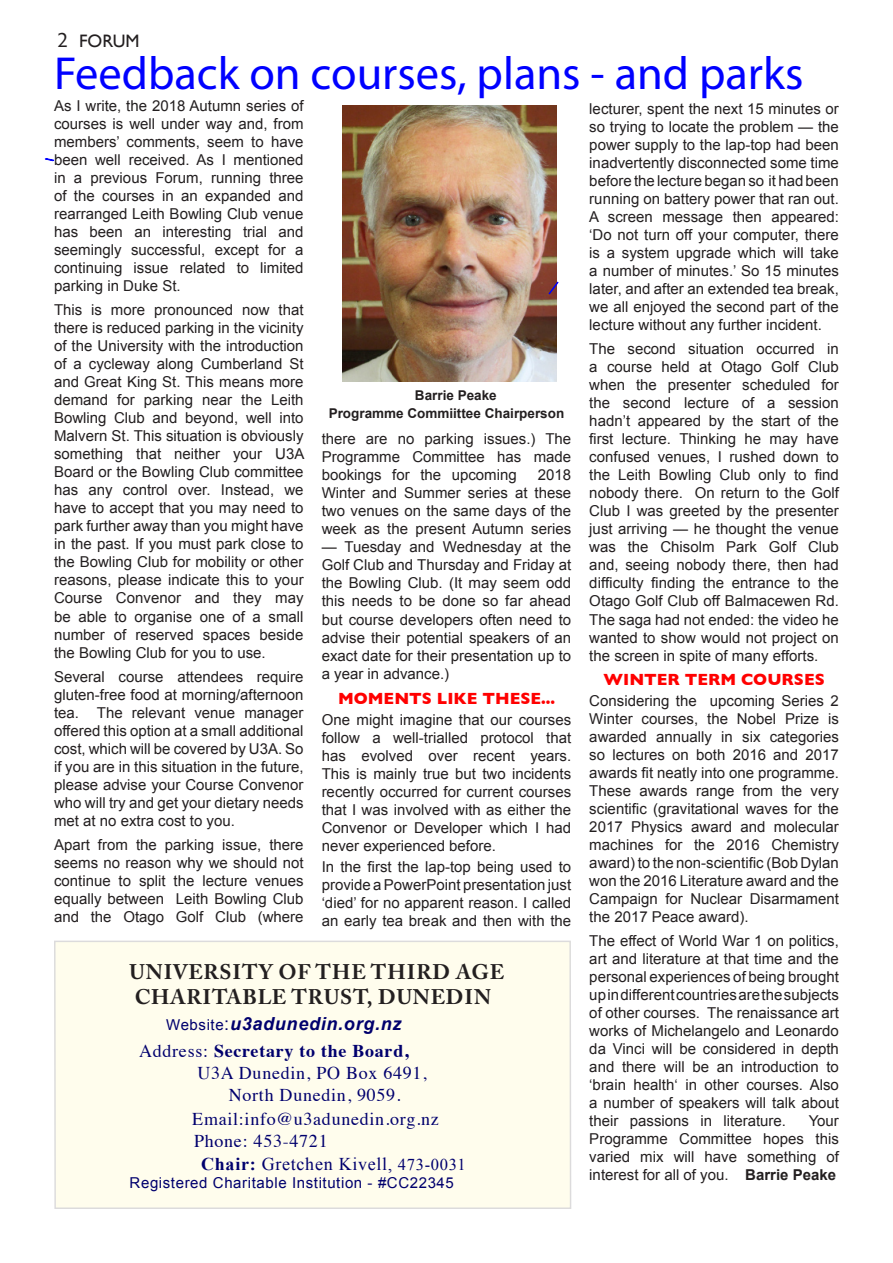
<style>
.page{position:relative;width:893px;height:1263px;background:#fff}
.page>*{position:absolute;margin:0;border:0;box-sizing:border-box;transform-origin:0 0}
.t1{font:46.5px "Myriad Pro";color:#00f}
.t2{font:700 21px "Adobe Caslon Pro";letter-spacing:.04em;color:#231f20}
.t3{font:18px/21.6px "Times";letter-spacing:.04em;color:#00006d}
.t4{font:18px "Times New Roman";letter-spacing:.04em;color:#00006d}
.t5{font:700 18px "Times";letter-spacing:.04em;color:#00006d}
.t6{font:italic 700 18px "Arial";letter-spacing:.04em;color:#00006d}
.t7{font:18px "Gill Sans";color:#231f20}
.t8{font:700 16.5px "Gill Sans";color:#f00}
.t9{font:15px/18px "Arial";color:#231f20;text-align:justify}
.t10{font:15px "Arial";letter-spacing:.04em;color:#00006d}
.t11{font:700 13.5px "Arial";color:#231f20}
.s1{font-family:"Hypatia Sans Pro";font-size:21px}
.s2{font-weight:400;font-style:normal;font-size:15px}
.s3{font-weight:400;font-style:normal}
.s4{font-weight:400}
.s5{font-weight:700}
.s6{font-size:16.5px}
</style>
<div class="page">
<div style="left:55px;top:941px;width:516px;height:267px;background:#fffded"></div>
<svg style="left:45px;top:158px;width:9px;height:3px"></svg>
<img style="left:343px;top:105px;width:213px;height:276px">
<svg style="left:547px;top:280px;width:12px;height:16px"></svg>
<p class="t7" style="left:57px;top:30px;width:84px"><span class="s1">2</span> FORUM</p>
<p class="t1" style="left:54px;top:45px;width:751px">Feedback on courses, plans - and parks</p>
<p class="t9" style="left:54px;top:97px;width:251px">As I write, the 2018 Autumn series of courses is well under way and, from members’ comments, seem to have been well received. As I mentioned in a previous Forum, running three of the courses in an expanded and rearranged Leith Bowling Club venue has been an interesting trial and seemingly successful, except for a continuing issue related to limited parking in Duke St.</p>
<p class="t9" style="left:54px;top:301px;width:252px">This is more pronounced now that there is reduced parking in the vicinity of the University with the introduction of a cycleway along Cumberland St and Great King St. This means more demand for parking near the Leith Bowling Club and beyond, well into Malvern St. This situation is obviously something that neither your U3A Board or the Bowling Club committee has any control over. Instead, we have to accept that you may need to park further away than you might have in the past. If you must park close to the Bowling Club for mobility or other reasons, please indicate this to your Course Convenor and they may be able to organise one of a small number of reserved spaces beside the Bowling Club for you to use.</p>
<p class="t9" style="left:54px;top:667px;width:251px">Several course attendees require gluten-free food at morning/afternoon tea. The relevant venue manager offered this option at a small additional cost, which will be covered by U3A. So if you are in this situation in the future, please advise your Course Convenor who will try and get your dietary needs met at no extra cost to you.</p>
<p class="t9" style="left:54px;top:835px;width:251px">Apart from the parking issue, there seems no reason why we should not continue to split the lecture venues equally between Leith Bowling Club and the Otago Golf Club (where</p>
<p class="t9" style="left:589px;top:100px;width:251px">lecturer, spent the next 15 minutes or so trying to locate the problem — the power supply to the lap-top had been inadvertently disconnected some time before the lecture began so it had been running on battery power that ran out.<br>A screen message then appeared: ‘Do not turn off your computer, there is a system upgrade which will take a number of minutes.’ So 15 minutes later, and after an extended tea break, we all enjoyed the second part of the lecture without any further incident.</p>
<p class="t9" style="left:589px;top:340px;width:251px">The second situation occurred in a course held at Otago Golf Club when the presenter scheduled for the second lecture of a session hadn’t appeared by the start of the first lecture. Thinking he may have confused venues, I rushed down to the Leith Bowling Club only to find nobody there. On return to the Golf Club I was greeted by the presenter just arriving — he thought the venue was the Chisolm Park Golf Club and, seeing nobody there, then had difficulty finding the entrance to the Otago Golf Club off Balmacewen Rd.<br>The saga had not ended: the video he wanted to show would not project on the screen in spite of many efforts.</p>
<p class="t8" style="left:603px;top:669px;width:223px">WINTER TERM COURSES</p>
<p class="t9" style="left:589px;top:691px;width:251px">Considering the upcoming Series 2<br>Winter courses, the Nobel Prize is awarded annually in six categories so lectures on both 2016 and 2017 awards fit neatly into one programme.<br>These awards range from the very scientific (gravitational waves for the 2017 Physics award and molecular machines for the 2016 Chemistry award) to the non-scientific (Bob Dylan won the 2016 Literature award and the Campaign for Nuclear Disarmament the 2017 Peace award).</p>
<p class="t9" style="left:589px;top:931px;width:251px">The effect of World War 1 on politics, art and literature at that time and the personal experiences of being brought up in different countries are the subjects of other courses. The renaissance art works of Michelangelo and Leonardo da Vinci will be considered in depth and there will be an introduction to ‘brain health‘ in other courses. Also a number of speakers will talk about their passions in literature.</p>
<p class="t11" style="left:415px;top:388px;width:83px">Barrie Peake</p>
<p class="t11" style="left:329px;top:405px;width:237px">Programme Commiittee Chairperson</p>
<p class="t9" style="left:322px;top:430px;width:251px">there are no parking issues.) The Programme Committee has made bookings for the upcoming</p>
<p class="t9" style="left:322px;top:466px;width:251px;text-indent:216px">2018<br>Winter and Summer series at these two venues on the same days of the week as the present Autumn series</p>
<p class="t9" style="left:322px;top:538px;width:251px">— Tuesday and Wednesday at the Golf Club and Thursday and Friday at the Bowling Club. (It may seem odd this needs to be done so far ahead but course developers often need to advise their potential speakers of an exact date for their presentation up to a year in advance.)</p>
<p class="t8" style="left:338px;top:689px;width:219px">MOMENTS LIKE THESE...</p>
<p class="t9" style="left:322px;top:711px;width:251px">One might imagine that our courses follow a well-trialled protocol that has evolved over recent years.<br>This is mainly true but two incidents recently occurred for current courses that I was involved with as either the Convenor or Developer which I had never experienced before.</p>
<p class="t9" style="left:322px;top:858px;width:251px">In the first the lap-top being used to provide a PowerPoint presentation just ‘died’ for no apparent reason. I called an early tea break and then with the</p>
<p class="t2" style="left:130px;top:959px;width:376px">UNIVERSITY OF THE THIRD AGE</p>
<p class="t2" style="left:135px;top:984px;width:358px">CHARITABLE TRUST, DUNEDIN</p>
<p class="t6" style="left:166px;top:1013px;width:237px"><span class="s2">Website</span><span class="s3">:</span>u3adunedin.org.nz</p>
<p class="t5" style="left:139px;top:1034px;width:271px"><span class="s4">Address:</span> Secretary to the Board,</p>
<p class="t3" style="left:197px;top:1061px;width:231px">U3A Dunedin, PO Box 6491,</p>
<p class="t3" style="left:229px;top:1082px;width:173px">North Dunedin, 9059.</p>
<p class="t3" style="left:192px;top:1107px;width:248px">Email:info@u3adunedin.org.nz<br>Phone: 453-4721</p>
<p class="t4" style="left:201px;top:1153px;width:266px"><span class="s5">Chair:</span> Gretchen Kivell, <span class="s6">473-0031</span></p>
<p class="t10" style="left:130px;top:1174px;width:326px">Registered Charitable Institution - #CC22345</p>
<p class="t9" style="left:589px;top:1111px;width:251px;text-indent:219px">Your Programme Committee hopes this varied mix will have something of interest for all of you. <span class="s5">Barrie Peake</span></p>
</div>
